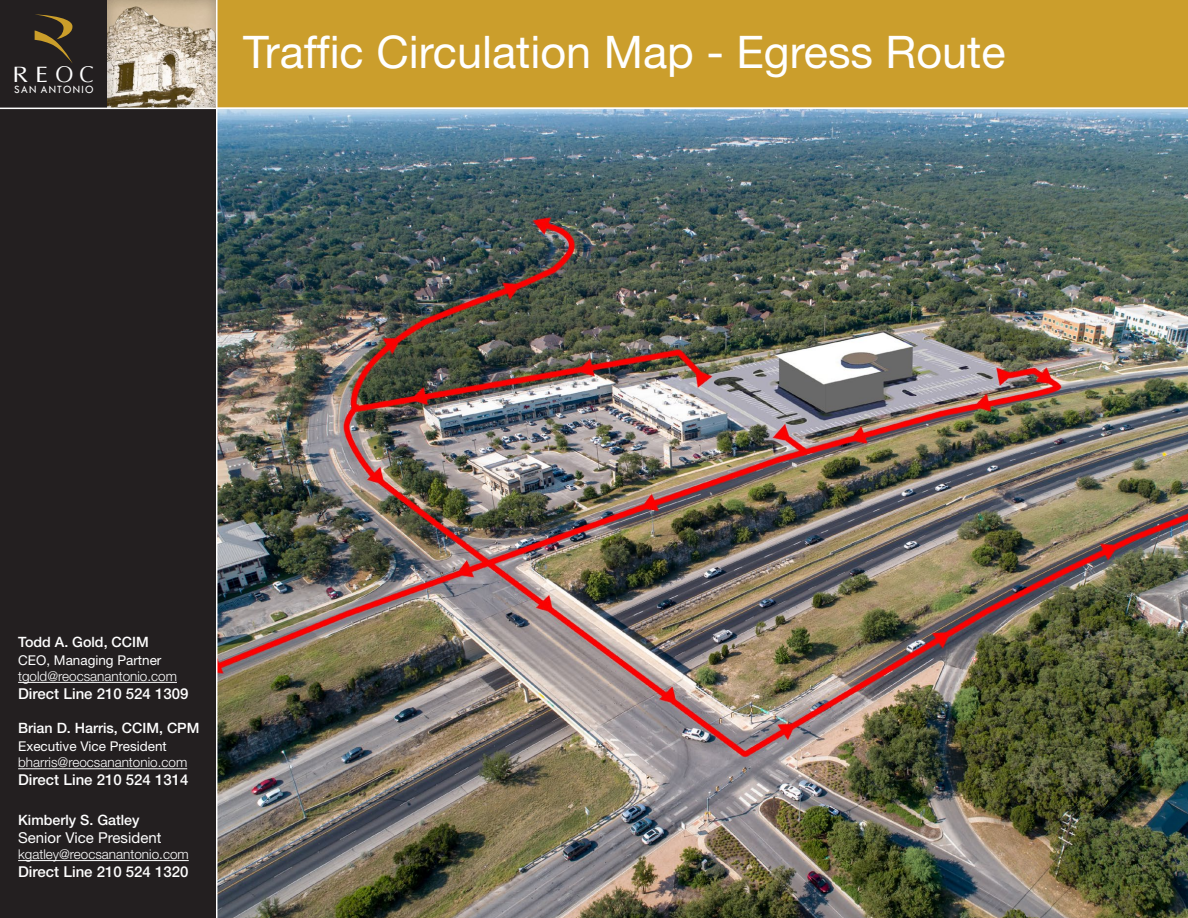
<style>
.page{position:relative;width:1188px;height:918px;background:#fff}
.page>*{position:absolute;margin:0;border:0;box-sizing:border-box;transform-origin:0 0}
.t1{font:45px "Helvetica Neue LT Std";color:#fff}
.t2{font:22.65px "Ottawa Plain";color:#fff;scale:1.14 1}
.t3{font:500 15px "Helvetica Neue LT Std";color:#fff}
.t4{font:15px "Helvetica Neue LT Std";color:#fff}
.t5{font:500 14.25px "Helvetica Neue LT Std";color:#fff}
.t6{font:300 13.5px "Helvetica Neue LT Std";color:#fff}
.t7{font:13.5px "Helvetica Neue LT Std";color:#fff}
.t8{font:11.55px "Tw Cen";letter-spacing:.115em;color:#fff;scale:.96 1}
</style>
<div class="page">
<div style="left:218px;top:0;width:970px;height:108px;background:#cb9e2c"></div>
<div style="left:0;top:0;width:218px;height:918px;background:#231f20"></div>
<hr style="left:18px;top:682px;width:159px;height:1px;background:#fff">
<hr style="left:18px;top:768px;width:169px;height:1px;background:#fff">
<hr style="left:18px;top:860px;width:171px;height:1px;background:#fff">
<div style="left:0;top:0;width:108px;height:108px;background:#231f20"></div>
<img style="left:108px;top:0;width:108px;height:108px">
<svg style="left:34px;top:14px;width:39px;height:49px"></svg>
<hr style="left:0;top:108px;width:217px;height:1px;background:#fff">
<img style="left:216px;top:108px;width:972px;height:810px">
<h2 class="t2" style="left:12px;top:61px;width:73px">REOC</h2>
<p class="t8" style="left:14px;top:82px;width:84px">SAN ANTONIO</p>
<p class="t1" style="left:243px;top:26px;width:764px">Traffic Circulation Map - Egress Route</p>
<p class="t5" style="left:18px;top:633px;width:132px">Todd A. Gold, CCIM</p>
<p class="t7" style="left:18px;top:652px;width:145px">CEO, Managing Partner</p>
<p class="t6" style="left:18px;top:668px;width:160px">tgold@reocsanantonio.com</p>
<p class="t3" style="left:18px;top:685px;width:172px">Direct Line 210 524 1309</p>
<p class="t5" style="left:18px;top:720px;width:183px">Brian D. Harris, CCIM, CPM</p>
<p class="t7" style="left:18px;top:738px;width:150px">Executive Vice President</p>
<p class="t6" style="left:18px;top:754px;width:171px">bharris@reocsanantonio.com</p>
<p class="t3" style="left:18px;top:771px;width:172px">Direct Line 210 524 1314</p>
<p class="t5" style="left:18px;top:811px;width:123px">Kimberly S. Gatley</p>
<p class="t4" style="left:18px;top:829px;width:145px">Senior Vice President</p>
<p class="t6" style="left:18px;top:846px;width:172px">kgatley@reocsanantonio.com</p>
<p class="t3" style="left:18px;top:863px;width:172px">Direct Line 210 524 1320</p>
</div>
